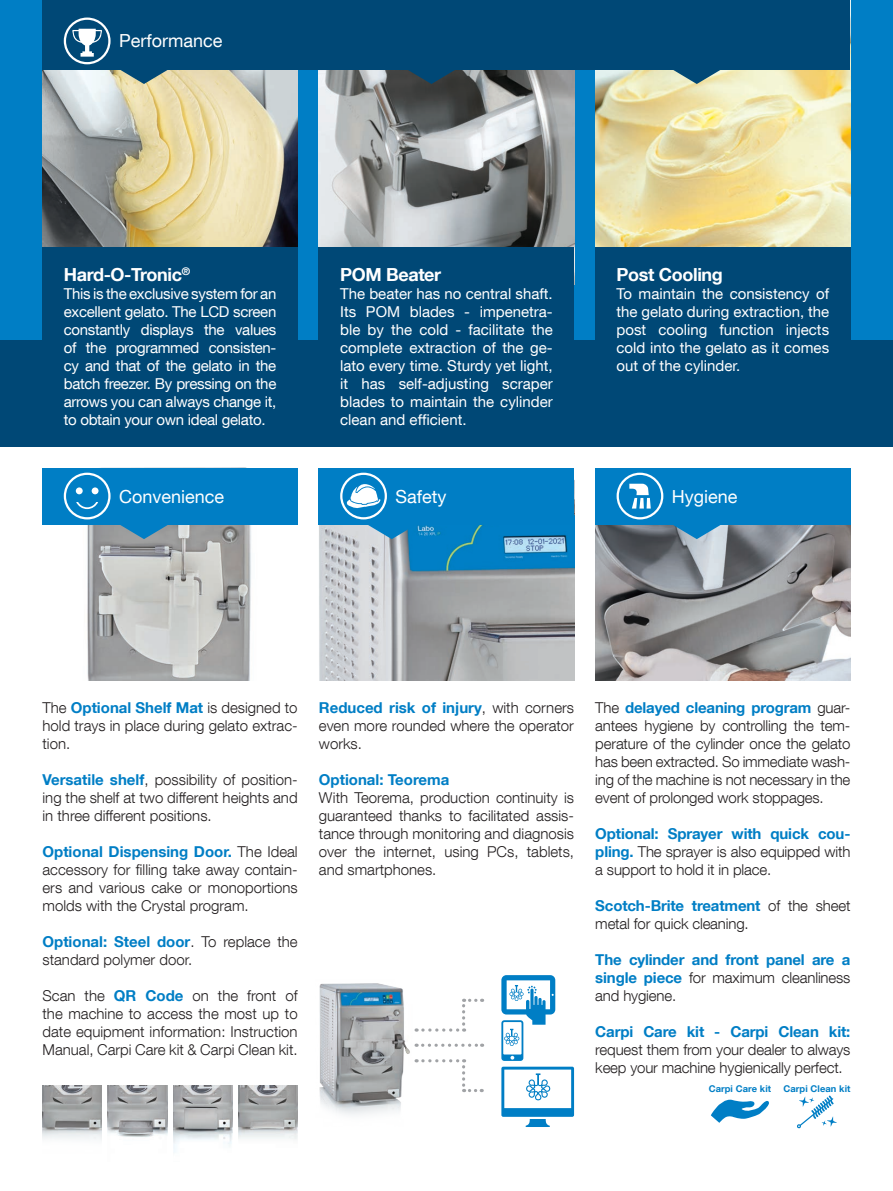
<style>
.page{position:relative;width:893px;height:1191px;background:#fff}
.page>*{position:absolute;margin:0;border:0;box-sizing:border-box;transform-origin:0 0}
.t1{font:18px "Helvetica Neue LT Com";color:#fff}
.t2{font:700 18px "Helvetica Neue LT Com";letter-spacing:-.02em;color:#fff}
.t3{font:300 15px/18px "Helvetica Neue LT Com";color:#231f20;text-align:justify}
.t4{font:15px/18px "Helvetica Neue LT Com";color:#fff;text-align:justify}
.t5{font:700 15px/18px "Helvetica Neue LT Com";letter-spacing:-.01em;color:#007ec5;text-align:justify}
.t6{font:700 9.3px "Helvetica Neue LT Com";letter-spacing:.01em;color:#007ec5}
.s1{font-weight:700;color:#007ec5}
.s2{font-weight:300;color:#231f20}
</style>
<div class="page">
<img style="left:43px;top:524px;width:255px;height:156px">
<img style="left:319px;top:524px;width:255px;height:156px">
<img style="left:595px;top:524px;width:255px;height:156px">
<div style="left:0;top:0;width:893px;height:379px;background:#007ec5"></div>
<img style="left:319px;top:69px;width:255px;height:178px">
<div style="left:0;top:340px;width:893px;height:106px;background:#004876"></div>
<div style="left:319px;top:247px;width:255px;height:199px;background:#004876"></div>
<img style="left:595px;top:69px;width:255px;height:178px">
<div style="left:595px;top:247px;width:255px;height:199px;background:#004876"></div>
<div style="left:43px;top:468px;width:255px;height:56px;background:#007ec5"></div>
<svg style="left:119px;top:524px;width:50px;height:15px"></svg>
<img style="left:43px;top:69px;width:255px;height:178px">
<div style="left:43px;top:247px;width:255px;height:199px;background:#004876"></div>
<svg style="left:64px;top:472px;width:47px;height:47px"></svg>
<div style="left:43px;top:0;width:807px;height:69px;background:#004876"></div>
<svg style="left:119px;top:69px;width:50px;height:15px"></svg>
<svg style="left:406px;top:69px;width:50px;height:15px"></svg>
<svg style="left:672px;top:69px;width:50px;height:15px"></svg>
<svg style="left:64px;top:18px;width:47px;height:46px"></svg>
<div style="left:595px;top:468px;width:255px;height:56px;background:#007ec5"></div>
<svg style="left:672px;top:524px;width:50px;height:15px"></svg>
<svg style="left:617px;top:473px;width:46px;height:46px"></svg>
<div style="left:319px;top:468px;width:255px;height:56px;background:#007ec5"></div>
<svg style="left:340px;top:473px;width:77px;height:66px"></svg>
<svg style="left:711px;top:1099px;width:58px;height:23px"></svg>
<svg style="left:797px;top:1095px;width:40px;height:33px"></svg>
<svg style="left:501px;top:975px;width:73px;height:152px"></svg>
<svg style="left:423px;top:1043px;width:60px;height:3px"></svg>
<svg style="left:423px;top:998px;width:60px;height:33px"></svg>
<svg style="left:423px;top:1059px;width:59px;height:33px"></svg>
<img style="left:319px;top:985px;width:91px;height:130px">
<img style="left:320px;top:983px;width:89px;height:119px">
<img style="left:43px;top:1085px;width:59px;height:55px">
<img style="left:108px;top:1085px;width:59px;height:52px">
<img style="left:173px;top:1085px;width:59px;height:68px">
<img style="left:238px;top:1085px;width:60px;height:54px">
<p class="t1" style="left:119px;top:30px;width:105px">Performance</p>
<p class="t2" style="left:64px;top:263px;width:128px">Hard-O-Tronic<sup>®</sup></p>
<p class="t4" style="left:64px;top:285px;width:214px">This is the exclusive system for an excellent gelato. The LCD screen constantly displays the values of the programmed consisten&shy;cy and that of the gelato in the batch freezer. By pressing on the arrows you can always change it, to obtain your own ideal gelato.</p>
<p class="t1" style="left:119px;top:485px;width:107px">Convenience</p>
<p class="t2" style="left:340px;top:263px;width:103px">POM Beater</p>
<p class="t4" style="left:340px;top:285px;width:214px">The beater has no central shaft.<br>Its POM blades - impenetra&shy;ble by the cold - facilitate the complete extraction of the ge&shy;lato every time. Sturdy yet light, it has self-adjusting scraper blades to maintain the cylinder clean and efficient.</p>
<p class="t1" style="left:395px;top:485px;width:52px">Safety</p>
<p class="t2" style="left:617px;top:263px;width:108px">Post Cooling</p>
<p class="t4" style="left:617px;top:285px;width:214px">To maintain the consistency of the gelato during extraction, the post cooling function injects cold into the gelato as it comes out of the cylinder.</p>
<p class="t1" style="left:672px;top:485px;width:67px">Hygiene</p>
<p class="t3" style="left:43px;top:698px;width:257px">The <span class="s1">Optional Shelf Mat</span> is designed to hold trays in place during gelato extrac&shy;tion.</p>
<p class="t3" style="left:43px;top:770px;width:257px"><span class="s1">Versatile shelf</span>, possibility of position&shy;ing the shelf at two different heights and in three different positions.</p>
<p class="t3" style="left:43px;top:842px;width:257px"><span class="s1">Optional Dispensing Door.</span> The Ideal accessory for filling take away contain&shy;ers and various cake or monoportions molds with the Crystal program.</p>
<p class="t3" style="left:43px;top:932px;width:257px"><span class="s1">Optional: Steel door</span>. To replace the standard polymer door.</p>
<p class="t3" style="left:43px;top:986px;width:257px">Scan the <span class="s1">QR Code</span> on the front of the machine to access the most up to date equipment information: Instruction Manual, Carpi Care kit &amp; Carpi Clean kit.</p>
<p class="t3" style="left:319px;top:698px;width:257px"><span class="s1">Reduced risk of injury</span>, with corners even more rounded where the operator works.</p>
<p class="t5" style="left:319px;top:770px;width:132px">Optional: Teorema</p>
<p class="t3" style="left:319px;top:788px;width:257px">With Teorema, production continuity is guaranteed thanks to facilitated assis&shy;tance through monitoring and diagnosis over the internet, using PCs, tablets, and smartphones.</p>
<p class="t3" style="left:595px;top:698px;width:257px">The <span class="s1">delayed cleaning program</span> guar&shy;antees hygiene by controlling the tem&shy;perature of the cylinder once the gelato has been extracted. So immediate wash&shy;ing of the machine is not necessary in the event of prolonged work stoppages.</p>
<p class="t3" style="left:595px;top:824px;width:257px"><span class="s1">Optional: Sprayer with quick cou&shy;pling.</span> The sprayer is also equipped with a support to hold it in place.</p>
<p class="t3" style="left:595px;top:896px;width:257px"><span class="s1">Scotch-Brite treatment</span> of the sheet metal for quick cleaning.</p>
<p class="t5" style="left:595px;top:950px;width:257px">The cylinder and front panel are a single piece <span class="s2">for maximum cleanliness and hygiene.</span></p>
<p class="t5" style="left:595px;top:1022px;width:257px">Carpi Care kit - Carpi Clean kit:</p>
<p class="t3" style="left:595px;top:1040px;width:257px">request them from your dealer to always keep your machine hygienically perfect.</p>
<p class="t6" style="left:709px;top:1082px;width:64px">Carpi Care kit</p>
<p class="t6" style="left:783px;top:1082px;width:69px">Carpi Clean kit</p>
</div>
